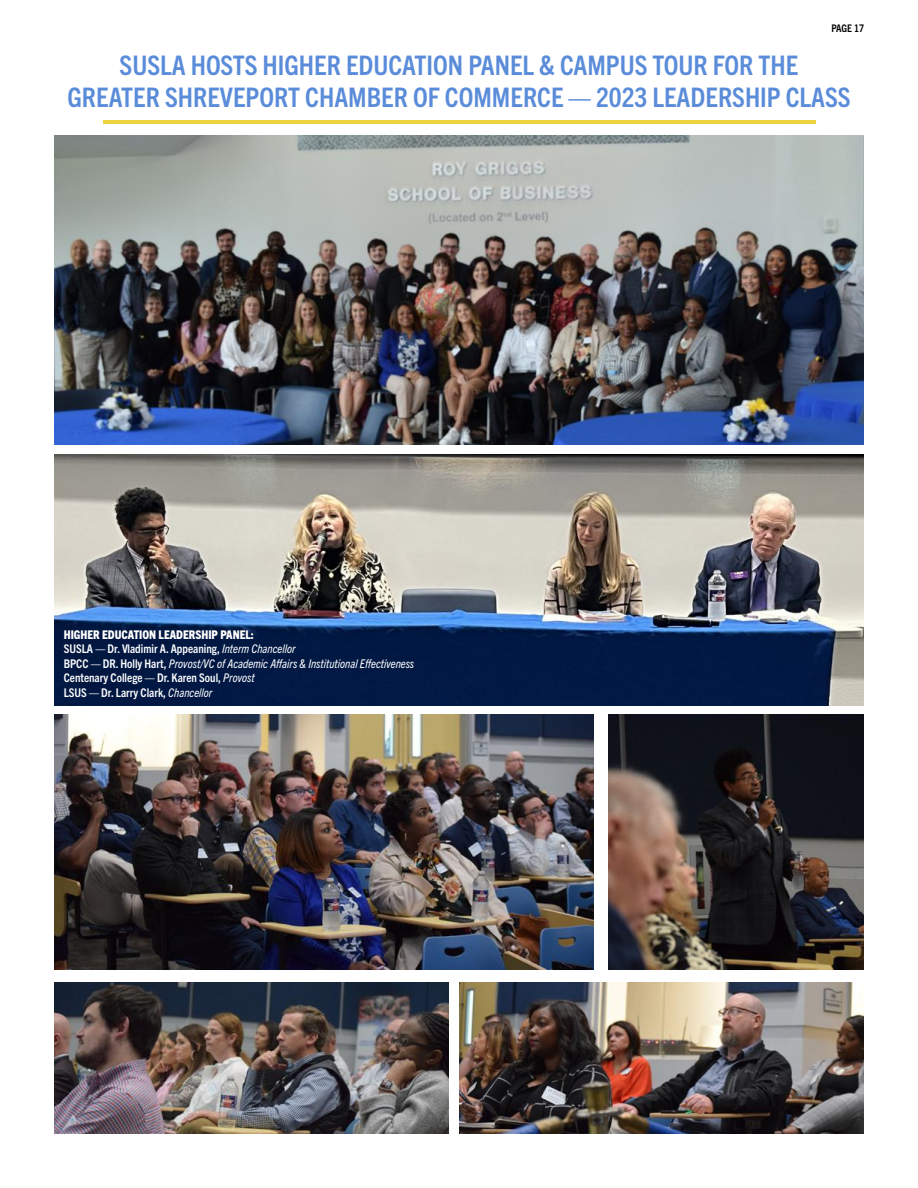
<style>
.page{position:relative;width:918px;height:1188px;background:#fff}
.page>*{position:absolute;margin:0;border:0;box-sizing:border-box;transform-origin:0 0}
.t1{font:700 condensed 27px/32.4px "Trade Gothic Next LT Pro";color:#5a8cda;text-align:center}
.t2{font:700 condensed 12px/14.4px "Trade Gothic Next LT Pro";color:#fff}
.t3{font:700 condensed 10.5px "Trade Gothic Next LT Pro";letter-spacing:-.005em;color:#000}
.s1{font-weight:800}
.s2{font-weight:400;font-style:italic}
</style>
<div class="page">
<hr style="left:103px;top:120px;width:712px;height:3px;background:#eed43f">
<img style="left:54px;top:135px;width:810px;height:310px">
<img style="left:54px;top:454px;width:810px;height:251px">
<img style="left:54px;top:715px;width:540px;height:255px">
<img style="left:608px;top:715px;width:256px;height:255px">
<img style="left:54px;top:983px;width:394px;height:151px">
<img style="left:459px;top:983px;width:405px;height:151px">
<p class="t3" style="left:831px;top:21px;width:34px">PAGE 17</p>
<h1 class="t1" style="left:67px;top:47px;width:785px">SUSLA HOSTS HIGHER EDUCATION PANEL &amp; CAMPUS TOUR FOR THE<br>GREATER SHREVEPORT CHAMBER OF COMMERCE — 2023 LEADERSHIP CLASS</h1>
<p class="t2" style="left:64px;top:627px;width:352px"><span class="s1">HIGHER EDUCATION LEADERSHIP PANEL:<br></span>SUSLA — Dr. Vladimir A. Appeaning, <span class="s2">Interm Chancellor<br></span>BPCC — DR. Holly Hart, <span class="s2">Provost/VC of Academic Affairs &amp; Institutional Effectiveness </span>Centenary College — Dr. Karen Soul, <span class="s2">Provost<br></span>LSUS — Dr. Larry Clark, <span class="s2">Chancellor</span></p>
</div>
